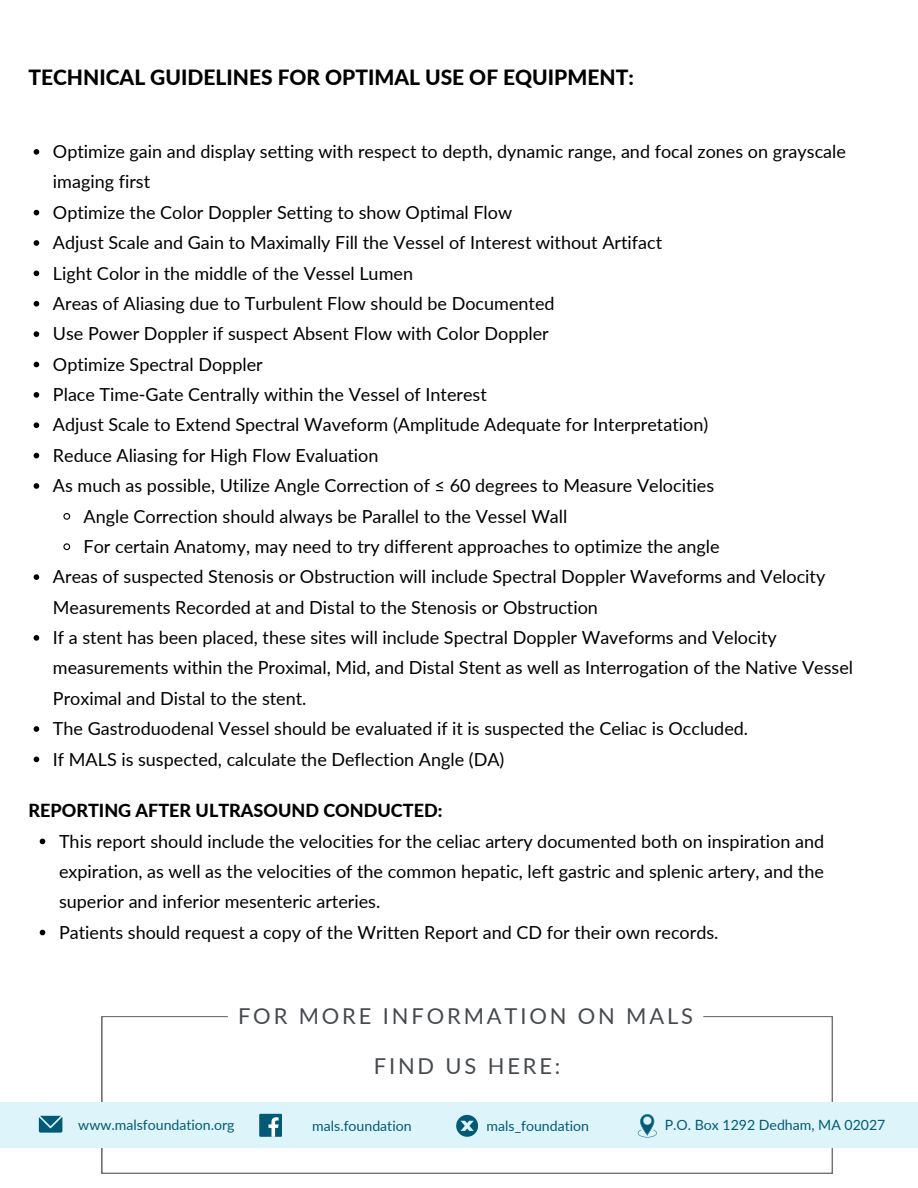
<style>
.page{position:relative;width:918px;height:1188px;background:#fff}
.page>*{position:absolute;margin:0;border:0;box-sizing:border-box;transform-origin:0 0}
.t1{font:21.9px "Lato";letter-spacing:.13em;color:#464a4e}
.t2{font:800 21px "Lato";color:#000}
.t3{font:18px/30.3px "Lato";color:#000}
.t4{font:800 18px "Lato";color:#000}
.t5{font:14.1px "Lato";color:#035a76}
</style>
<div class="page">
<svg style="left:34px;top:149px;width:5px;height:6px"></svg>
<svg style="left:34px;top:210px;width:5px;height:5px"></svg>
<svg style="left:34px;top:240px;width:5px;height:6px"></svg>
<svg style="left:34px;top:271px;width:5px;height:5px"></svg>
<svg style="left:34px;top:301px;width:5px;height:6px"></svg>
<svg style="left:34px;top:331px;width:5px;height:6px"></svg>
<svg style="left:34px;top:362px;width:5px;height:5px"></svg>
<svg style="left:34px;top:392px;width:5px;height:6px"></svg>
<svg style="left:34px;top:422px;width:5px;height:6px"></svg>
<svg style="left:34px;top:453px;width:5px;height:5px"></svg>
<svg style="left:34px;top:483px;width:5px;height:6px"></svg>
<svg style="left:63px;top:513px;width:8px;height:7px"></svg>
<svg style="left:63px;top:543px;width:8px;height:8px"></svg>
<svg style="left:34px;top:574px;width:5px;height:6px"></svg>
<svg style="left:34px;top:635px;width:5px;height:6px"></svg>
<svg style="left:34px;top:726px;width:5px;height:6px"></svg>
<svg style="left:34px;top:757px;width:5px;height:5px"></svg>
<svg style="left:40px;top:839px;width:5px;height:5px"></svg>
<svg style="left:40px;top:930px;width:5px;height:5px"></svg>
<svg style="left:102px;top:1016px;width:731px;height:158px"></svg>
<div style="left:0;top:1102px;width:918px;height:46px;background:#ddf5fa"></div>
<svg style="left:39px;top:1116px;width:23px;height:17px"></svg>
<svg style="left:638px;top:1114px;width:19px;height:23px"></svg>
<div style="left:259px;top:1114px;width:23px;height:22px;background:#035a76"></div>
<svg style="left:268px;top:1117px;width:11px;height:19px"></svg>
<svg style="left:456px;top:1115px;width:22px;height:21px"></svg>
<svg style="left:228px;top:1016px;width:475px;height:18px"></svg>
<svg style="left:364px;top:1048px;width:207px;height:35px"></svg>
<p class="t2" style="left:28px;top:65px;width:607px">TECHNICAL GUIDELINES FOR OPTIMAL USE OF EQUIPMENT:</p>
<h1 class="t3" style="left:53px;top:136px;width:795px">Optimize gain and display setting with respect to depth, dynamic range, and focal zones on grayscale imaging first</h1>
<p class="t3" style="left:53px;top:197px;width:461px">Optimize the Color Doppler Setting to show Optimal Flow</p>
<p class="t3" style="left:53px;top:227px;width:611px">Adjust Scale and Gain to Maximally Fill the Vessel of Interest without Artifact</p>
<p class="t3" style="left:53px;top:257px;width:362px">Light Color in the middle of the Vessel Lumen</p>
<p class="t3" style="left:53px;top:288px;width:503px">Areas of Aliasing due to Turbulent Flow should be Documented</p>
<p class="t3" style="left:53px;top:318px;width:497px">Use Power Doppler if suspect Absent Flow with Color Doppler</p>
<p class="t3" style="left:53px;top:349px;width:211px">Optimize Spectral Doppler</p>
<p class="t3" style="left:53px;top:379px;width:435px">Place Time-Gate Centrally within the Vessel of Interest</p>
<p class="t3" style="left:53px;top:409px;width:657px">Adjust Scale to Extend Spectral Waveform (Amplitude Adequate for Interpretation)</p>
<p class="t3" style="left:53px;top:440px;width:327px">Reduce Aliasing for High Flow Evaluation</p>
<p class="t3" style="left:53px;top:470px;width:663px">As much as possible, Utilize Angle Correction of ≤ 60 degrees to Measure Velocities</p>
<p class="t3" style="left:84px;top:500px;width:485px">Angle Correction should always be Parallel to the Vessel Wall</p>
<p class="t3" style="left:84px;top:531px;width:638px">For certain Anatomy, may need to try different approaches to optimize the angle</p>
<p class="t3" style="left:53px;top:561px;width:774px">Areas of suspected Stenosis or Obstruction will include Spectral Doppler Waveforms and Velocity<br>Measurements Recorded at and Distal to the Stenosis or Obstruction</p>
<p class="t3" style="left:53px;top:622px;width:802px">If a stent has been placed, these sites will include Spectral Doppler Waveforms and Velocity measurements within the Proximal, Mid, and Distal Stent as well as Interrogation of the Native Vessel<br>Proximal and Distal to the stent.</p>
<p class="t3" style="left:53px;top:713px;width:697px">The Gastroduodenal Vessel should be evaluated if it is suspected the Celiac is Occluded.</p>
<p class="t3" style="left:53px;top:743px;width:453px">If MALS is suspected, calculate the Deflection Angle (DA)</p>
<h3 class="t4" style="left:28px;top:799px;width:415px">REPORTING AFTER ULTRASOUND CONDUCTED:</h3>
<p class="t3" style="left:59px;top:825px;width:767px;text-align:justify">This report should include the velocities for the celiac artery documented both on inspiration and expiration, as well as the velocities of the common hepatic, left gastric and splenic artery, and the superior and inferior mesenteric arteries.</p>
<p class="t3" style="left:59px;top:917px;width:661px">Patients should request a copy of the Written Report and CD for their own records.</p>
<h2 class="t1" style="left:238px;top:1003px;width:457px">FOR MORE INFORMATION ON MALS</h2>
<p class="t1" style="left:374px;top:1052px;width:188px">FIND US HERE:</p>
<p class="t5" style="left:78px;top:1116px;width:158px">www.malsfoundation.org</p>
<h2 class="t5" style="left:665px;top:1116px;width:222px">P.O. Box 1292 Dedham, MA 02027</h2>
<p class="t5" style="left:312px;top:1117px;width:101px">mals.foundation</p>
<p class="t5" style="left:487px;top:1117px;width:104px">mals_foundation</p>
</div>
